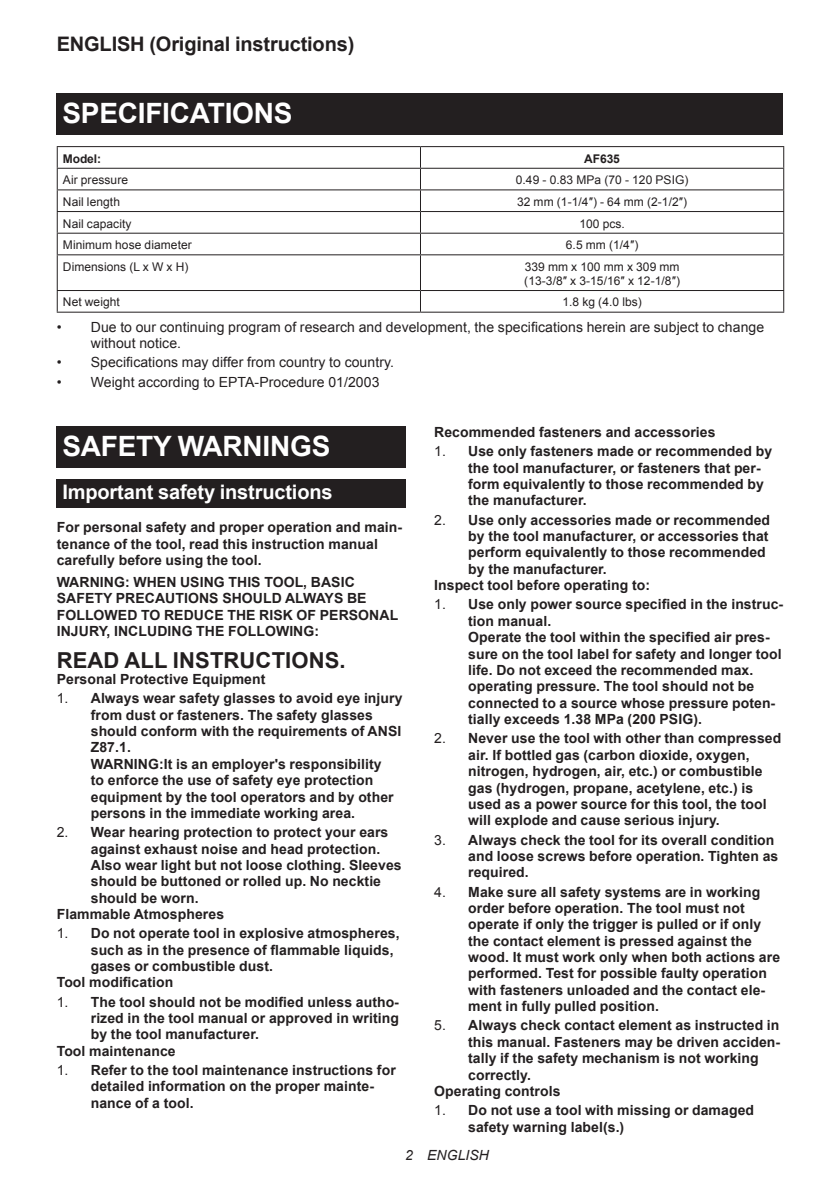
<style>
.page{position:relative;width:840px;height:1191px;background:#fff}
.page>*{position:absolute;margin:0;border:0;box-sizing:border-box;transform-origin:0 0}
.t1{font:700 28px "Arial";letter-spacing:-.01em;color:#fff}
.t2{font:700 22px "Arial";letter-spacing:.005em;color:#231f20}
.t3{font:700 20px "Arial";letter-spacing:-.01em;color:#231f20}
.t4{font:700 20px "Arial";letter-spacing:-.01em;color:#fff}
.t5{font:700 14px/16.4px "Arial";letter-spacing:.005em;color:#231f20}
.t6{font:14px/16.4px "Arial";letter-spacing:.005em;color:#231f20}
.t7{font:italic 14px "Arial";letter-spacing:.005em;color:#231f20}
.t8{font:12px/14px "Arial";letter-spacing:.005em;color:#231f20}
.t9{font:700 12px "Arial";letter-spacing:-.01em;color:#231f20}
.s1{font-weight:400}
</style>
<div class="page">
<div style="left:57px;top:94px;width:725px;height:41px;background:#231f20"></div>
<hr style="left:57px;top:146px;width:363px;height:1px;background:#231f20">
<hr style="left:420px;top:146px;width:363px;height:1px;background:#231f20">
<hr style="left:57px;top:168px;width:363px;height:1px;background:#231f20">
<hr style="left:420px;top:168px;width:363px;height:1px;background:#231f20">
<hr style="left:57px;top:189px;width:363px;height:1px;background:#231f20">
<hr style="left:420px;top:189px;width:363px;height:1px;background:#231f20">
<hr style="left:57px;top:211px;width:363px;height:1px;background:#231f20">
<hr style="left:420px;top:211px;width:363px;height:1px;background:#231f20">
<hr style="left:57px;top:233px;width:363px;height:1px;background:#231f20">
<svg style="left:57px;top:147px;width:1px;height:107px"></svg>
<hr style="left:420px;top:233px;width:363px;height:1px;background:#231f20">
<svg style="left:420px;top:147px;width:1px;height:107px"></svg>
<hr style="left:57px;top:254px;width:363px;height:1px;background:#231f20">
<hr style="left:57px;top:255px;width:1px;height:35px;background:#231f20">
<hr style="left:420px;top:254px;width:363px;height:1px;background:#231f20">
<hr style="left:420px;top:255px;width:1px;height:35px;background:#231f20">
<hr style="left:782px;top:255px;width:1px;height:35px;background:#231f20">
<hr style="left:57px;top:290px;width:363px;height:1px;background:#231f20">
<svg style="left:57px;top:291px;width:1px;height:21px"></svg>
<hr style="left:420px;top:290px;width:363px;height:1px;background:#231f20">
<svg style="left:420px;top:291px;width:1px;height:21px"></svg>
<hr style="left:57px;top:312px;width:363px;height:1px;background:#231f20">
<hr style="left:420px;top:312px;width:363px;height:1px;background:#231f20">
<div style="left:57px;top:426px;width:348px;height:41px;background:#231f20"></div>
<div style="left:57px;top:479px;width:348px;height:28px;background:#231f20"></div>
<h3 class="t3" style="left:57px;top:31px;width:299px">ENGLISH (Original instructions)</h3>
<h1 class="t1" style="left:62px;top:95px;width:231px">SPECIFICATIONS</h1>
<p class="t9" style="left:63px;top:150px;width:40px">Model:</p>
<p class="t9" style="left:584px;top:150px;width:37px">AF635</p>
<p class="t8" style="left:63px;top:173px;width:67px">Air pressure</p>
<p class="t8" style="left:515px;top:173px;width:174px">0.49 - 0.83 MPa (70 - 120 PSIG)</p>
<p class="t8" style="left:63px;top:195px;width:59px">Nail length</p>
<p class="t8" style="left:517px;top:195px;width:171px">32 mm (1-1/4″) - 64 mm (2-1/2″)</p>
<p class="t8" style="left:63px;top:216px;width:70px">Nail capacity</p>
<p class="t8" style="left:579px;top:216px;width:47px">100 pcs.</p>
<p class="t8" style="left:63px;top:238px;width:130px">Minimum hose diameter</p>
<p class="t8" style="left:565px;top:238px;width:74px">6.5 mm (1/4″)</p>
<p class="t8" style="left:63px;top:260px;width:127px">Dimensions (L x W x H)</p>
<p class="t8" style="left:524px;top:260px;width:157px">339 mm x 100 mm x 309 mm (13-3/8″ x 3-15/16″ x 12-1/8″)</p>
<p class="t8" style="left:63px;top:295px;width:58px">Net weight</p>
<p class="t8" style="left:562px;top:295px;width:81px">1.8 kg (4.0 lbs)</p>
<p class="t6" style="left:91px;top:319px;width:674px;text-indent:-34px">• Due to our continuing program of research and development, the specifications herein are subject to change without notice.</p>
<p class="t6" style="left:57px;top:354px;width:338px">• Specifications may differ from country to country.</p>
<p class="t6" style="left:57px;top:374px;width:324px">• Weight according to EPTA-Procedure 01/2003</p>
<h1 class="t1" style="left:62px;top:427px;width:269px">SAFETY WARNINGS</h1>
<h3 class="t4" style="left:62px;top:478px;width:271px">Important safety instructions</h3>
<p class="t5" style="left:57px;top:519px;width:346px">For personal safety and proper operation and main&shy;tenance of the tool, read this instruction manual carefully before using the tool.</p>
<p class="t5" style="left:57px;top:574px;width:343px">WARNING: WHEN USING THIS TOOL, BASIC SAFETY PRECAUTIONS SHOULD ALWAYS BE FOLLOWED TO REDUCE THE RISK OF PERSONAL INJURY, INCLUDING THE FOLLOWING:</p>
<h2 class="t2" style="left:57px;top:645px;width:290px">READ ALL INSTRUCTIONS.</h2>
<p class="t5" style="left:57px;top:671px;width:210px">Personal Protective Equipment</p>
<p class="t5" style="left:91px;top:690px;width:313px;text-indent:-34px"><span class="s1">1.</span> Always wear safety glasses to avoid eye injury from dust or fasteners. The safety glasses should conform with the requirements of ANSI Z87.1.<br>WARNING:It is an employer's responsibility<br>to enforce the use of safety eye protection equipment by the tool operators and by other persons in the immediate working area.</p>
<p class="t5" style="left:57px;top:824px;width:333px"><span class="s1">2.</span> Wear hearing protection to protect your ears</p>
<p class="t5" style="left:91px;top:841px;width:291px">against exhaust noise and head protection.</p>
<p class="t5" style="left:91px;top:857px;width:312px">Also wear light but not loose clothing. Sleeves</p>
<p class="t5" style="left:91px;top:873px;width:291px">should be buttoned or rolled up. No necktie</p>
<p class="t5" style="left:91px;top:890px;width:109px">should be worn.</p>
<p class="t5" style="left:57px;top:906px;width:169px">Flammable Atmospheres</p>
<p class="t5" style="left:57px;top:925px;width:344px"><span class="s1">1.</span> Do not operate tool in explosive atmospheres,</p>
<p class="t5" style="left:91px;top:942px;width:304px">such as in the presence of flammable liquids,</p>
<p class="t5" style="left:91px;top:958px;width:184px">gases or combustible dust.</p>
<p class="t5" style="left:57px;top:974px;width:118px">Tool modification</p>
<p class="t5" style="left:57px;top:994px;width:343px"><span class="s1">1.</span> The tool should not be modified unless autho-</p>
<p class="t5" style="left:91px;top:1010px;width:309px">rized in the tool manual or approved in writing</p>
<p class="t5" style="left:91px;top:1026px;width:170px">by the tool manufacturer.</p>
<p class="t5" style="left:57px;top:1043px;width:120px">Tool maintenance</p>
<p class="t5" style="left:91px;top:1062px;width:306px;text-indent:-34px"><span class="s1">1.</span> Refer to the tool maintenance instructions for detailed information on the proper mainte&shy;nance of a tool.</p>
<p class="t5" style="left:434px;top:424px;width:283px">Recommended fasteners and accessories</p>
<p class="t5" style="left:468px;top:443px;width:305px;text-indent:-34px"><span class="s1">1.</span> Use only fasteners made or recommended by the tool manufacturer, or fasteners that per&shy;form equivalently to those recommended by the manufacturer.</p>
<p class="t5" style="left:434px;top:512px;width:337px"><span class="s1">2.</span> Use only accessories made or recommended</p>
<p class="t5" style="left:468px;top:528px;width:301px">by the tool manufacturer, or accessories that</p>
<p class="t5" style="left:468px;top:545px;width:299px">perform equivalently to those recommended</p>
<p class="t5" style="left:468px;top:561px;width:140px">by the manufacturer.</p>
<p class="t5" style="left:434px;top:577px;width:217px">Inspect tool before operating to:</p>
<p class="t5" style="left:468px;top:597px;width:316px;text-indent:-34px"><span class="s1">1.</span> Use only power source specified in the instruc&shy;tion manual.<br>Operate the tool within the specified air pres&shy;sure on the tool label for safety and longer tool life. Do not exceed the recommended max. operating pressure. The tool should not be connected to a source whose pressure poten&shy;tially exceeds 1.38 MPa (200 PSIG).</p>
<p class="t5" style="left:468px;top:730px;width:314px;text-indent:-34px"><span class="s1">2.</span> Never use the tool with other than compressed air. If bottled gas (carbon dioxide, oxygen, nitrogen, hydrogen, air, etc.) or combustible gas (hydrogen, propane, acetylene, etc.) is used as a power source for this tool, the tool will explode and cause serious injury.</p>
<p class="t5" style="left:468px;top:832px;width:311px;text-indent:-34px"><span class="s1">3.</span> Always check the tool for its overall condition and loose screws before operation. Tighten as required.</p>
<p class="t5" style="left:468px;top:883px;width:313px;text-indent:-34px"><span class="s1">4.</span> Make sure all safety systems are in working order before operation. The tool must not operate if only the trigger is pulled or if only the contact element is pressed against the wood. It must work only when both actions are performed. Test for possible faulty operation with fasteners unloaded and the contact ele&shy;ment in fully pulled position.</p>
<p class="t5" style="left:434px;top:1017px;width:346px"><span class="s1">5.</span> Always check contact element as instructed in</p>
<p class="t5" style="left:468px;top:1034px;width:313px">this manual. Fasteners may be driven acciden-</p>
<p class="t5" style="left:468px;top:1050px;width:292px">tally if the safety mechanism is not working</p>
<p class="t5" style="left:468px;top:1066px;width:64px">correctly.</p>
<p class="t5" style="left:434px;top:1083px;width:128px">Operating controls</p>
<p class="t5" style="left:468px;top:1102px;width:287px;text-indent:-34px"><span class="s1">1.</span> Do not use a tool with missing or damaged safety warning label(s.)</p>
<p class="t7" style="left:405px;top:1146px;width:85px">2 ENGLISH</p>
</div>
